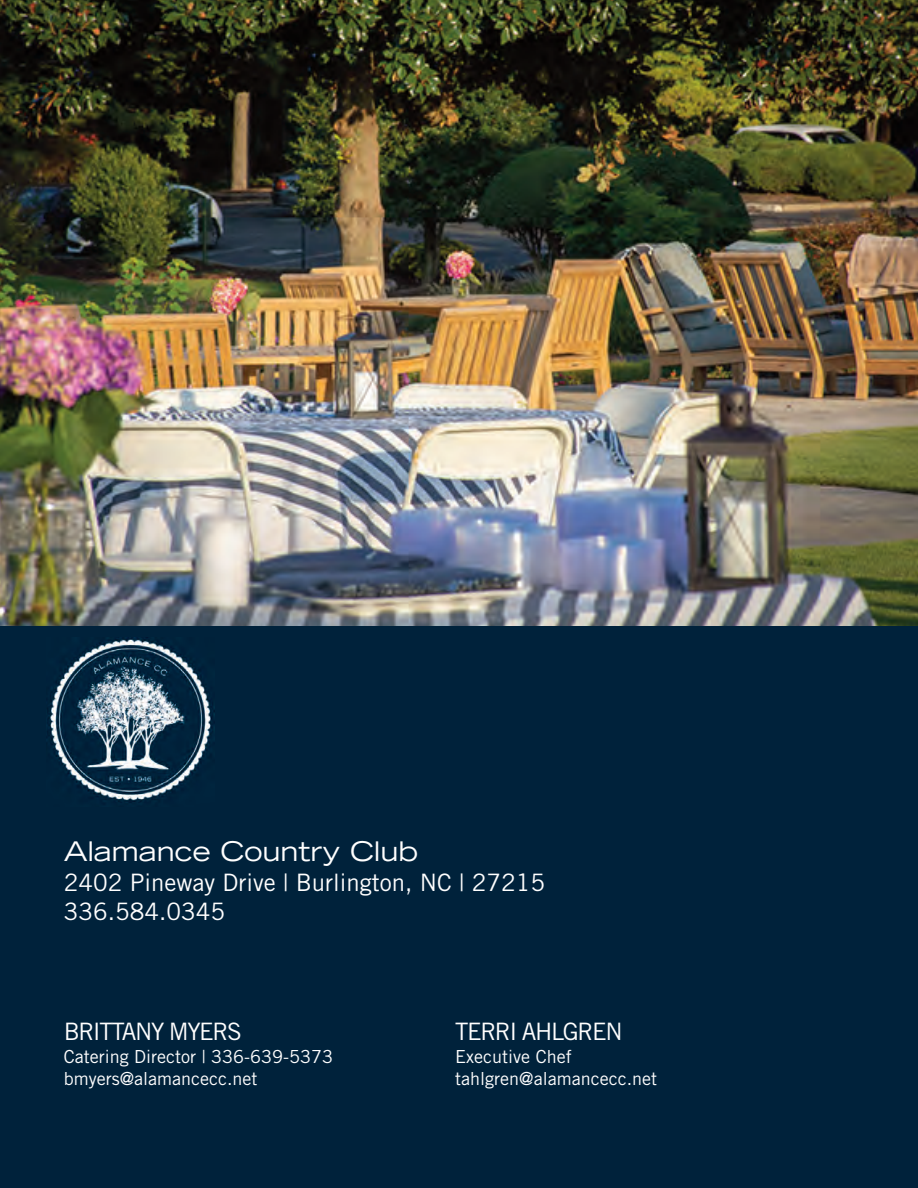
<style>
.page{position:relative;width:918px;height:1188px;background:#fff}
.page>*{position:absolute;margin:0;border:0;box-sizing:border-box;transform-origin:0 0}
.t1{font:expanded 27px "Trade Gothic LT Std";color:#fff}
.t2{font:24px/28.8px "Trade Gothic LT Std";color:#fff}
.t3{font:24px "Trade Gothic LT Std";letter-spacing:-.06em;color:#fff}
.t4{font:18px/21.6px "Trade Gothic LT Std";color:#fff}
</style>
<div class="page">
<div style="left:0;top:594px;width:918px;height:594px;background:#00223b"></div>
<img style="left:0;top:0;width:918px;height:626px">
<img style="left:46px;top:638px;width:166px;height:164px">
<h1 class="t1" style="left:64px;top:842px;width:356px">Alamance Country Club</h1>
<h2 class="t2" style="left:64px;top:870px;width:483px">2402 Pineway Drive | Burlington, NC | 27215<br>336.584.0345</h2>
<h2 class="t3" style="left:64px;top:1022px;width:179px">BRITTANY MYERS</h2>
<p class="t4" style="left:64px;top:1048px;width:271px">Catering Director | 336-639-5373 bmyers@alamancecc.net</p>
<h2 class="t3" style="left:455px;top:1022px;width:169px">TERRI AHLGREN</h2>
<p class="t4" style="left:455px;top:1048px;width:203px">Executive Chef tahlgren@alamancecc.net</p>
</div>
